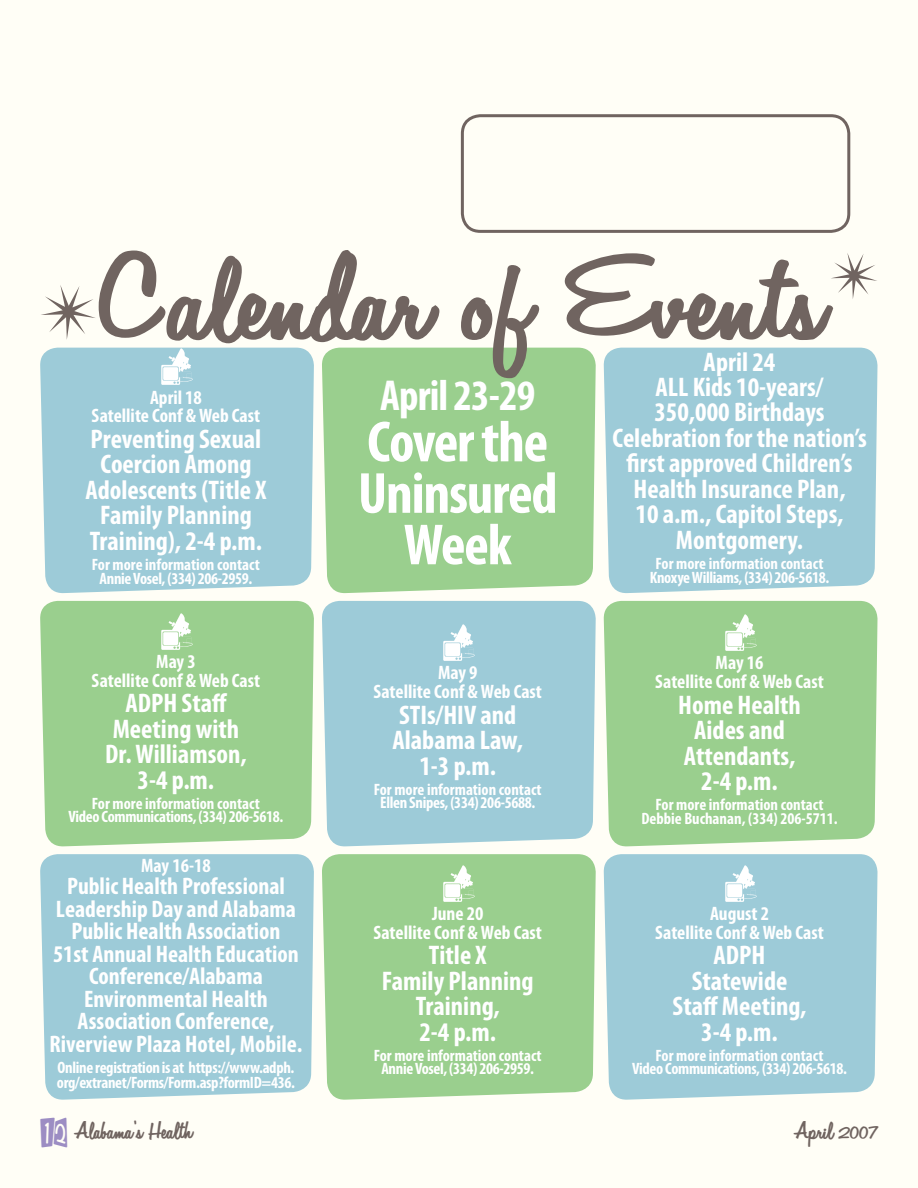
<style>
.page{position:relative;width:918px;height:1188px;background:#fffef6}
.page>*{position:absolute;margin:0;border:0;box-sizing:border-box;transform-origin:0 0}
.t1{font:88.2px "Automobile";color:#706460;scale:1.17 1}
.t2{font:700 condensed 58.5px/51.4px "Myriad Pro";letter-spacing:-.02em;color:#fff;text-align:center}
.t3{font:700 condensed 43.5px "Myriad Pro";letter-spacing:-.02em;color:#fff}
.t4{font:38.85px "Klink O Mite";color:#9c8dc3}
.t5{font:700 condensed 27px/25.5px "Myriad Pro";color:#fff;text-align:center}
.t6{font:700 condensed 24px/22.5px "Myriad Pro";color:#fff;text-align:center}
.t7{font:700 condensed 19.5px/18.8px "Myriad Pro";color:#fff;text-align:center}
.t8{font:18px "Automobile";color:#706460}
.t9{font:700 condensed 16.5px/13.6px "Myriad Pro";letter-spacing:-.015em;color:#fff;text-align:center}
</style>
<div class="page">
<div style="left:461px;top:114px;width:389px;height:119px;border:3px solid #706460;border-radius:18px"></div>
<svg style="left:41px;top:285px;width:54px;height:55px"></svg>
<svg style="left:831px;top:253px;width:46px;height:46px"></svg>
<div style="left:40px;top:348px;width:274px;height:246px;background:#9dcbd8"></div>
<img style="left:159px;top:347px;width:34px;height:40px">
<div style="left:322px;top:348px;width:274px;height:246px;background:#9acf8e"></div>
<div style="left:603px;top:348px;width:275px;height:245px;background:#9dcbd8"></div>
<div style="left:40px;top:854px;width:274px;height:246px;background:#9dcbd8"></div>
<div style="left:322px;top:854px;width:274px;height:246px;background:#9acf8e"></div>
<div style="left:603px;top:854px;width:275px;height:246px;background:#9dcbd8"></div>
<img style="left:722px;top:863px;width:35px;height:40px">
<img style="left:440px;top:863px;width:35px;height:40px">
<div style="left:40px;top:601px;width:274px;height:246px;background:#9acf8e"></div>
<img style="left:159px;top:611px;width:34px;height:40px">
<div style="left:322px;top:601px;width:274px;height:246px;background:#9dcbd8"></div>
<img style="left:440px;top:623px;width:35px;height:40px">
<div style="left:603px;top:601px;width:275px;height:246px;background:#9acf8e"></div>
<img style="left:722px;top:613px;width:35px;height:40px">
<h1 class="t1" style="left:95px;top:253px;width:624px">Calendar of Events</h1>
<h3 class="t5" style="left:612px;top:351px;width:256px">April 24<br>ALL Kids 10-years/<br>350,000 Birthdays<br>Celebration for the nation’s first approved Children’s<br>Health Insurance Plan,<br>10 a.m., Capitol Steps,<br>Montgomery.</h3>
<p class="t9" style="left:650px;top:558px;width:181px">For more information contact<br>Knoxye Williams, (334) 206-5618.</p>
<h3 class="t3" style="left:380px;top:379px;width:157px">April 23-29</h3>
<h2 class="t2" style="left:358px;top:422px;width:201px">Cover the<br>Uninsured<br>Week</h2>
<p class="t7" style="left:92px;top:390px;width:170px">April 18<br>Satellite Conf &amp; Web Cast</p>
<h3 class="t5" style="left:85px;top:429px;width:182px">Preventing Sexual<br>Coercion Among<br>Adolescents (Title X<br>Family Planning<br>Training), 2-4 p.m.</h3>
<p class="t9" style="left:92px;top:559px;width:170px">For more information contact<br>Annie Vosel, (334) 206-2959.</p>
<p class="t7" style="left:92px;top:654px;width:170px">May 3<br>Satellite Conf &amp; Web Cast</p>
<h3 class="t5" style="left:105px;top:693px;width:143px">ADPH Staff<br>Meeting with<br>Dr. Williamson,<br>3-4 p.m.</h3>
<p class="t9" style="left:69px;top:798px;width:216px">For more information contact<br>Video Communications, (334) 206-5618.</p>
<p class="t7" style="left:141px;top:858px;width:71px">May 16-18</p>
<h3 class="t6" style="left:50px;top:878px;width:254px">Public Health Professional<br>Leadership Day and Alabama<br>Public Health Association<br>51st Annual Health Education<br>Conference/Alabama<br>Environmental Health<br>Association Conference,<br>Riverview Plaza Hotel, Mobile.</h3>
<p class="t9" style="left:57px;top:1062px;width:240px;line-height:15px;text-align:left">Online registration is at https://www.adph. org/extranet/Forms/Form.asp?formID=436.</p>
<p class="t7" style="left:373px;top:665px;width:170px">May 9<br>Satellite Conf &amp; Web Cast</p>
<h3 class="t5" style="left:392px;top:705px;width:132px">STIs/HIV and<br>Alabama Law,<br>1-3 p.m.</h3>
<p class="t9" style="left:374px;top:784px;width:170px">For more information contact<br>Ellen Snipes, (334) 206-5688.</p>
<p class="t7" style="left:373px;top:906px;width:170px">June 20<br>Satellite Conf &amp; Web Cast</p>
<h3 class="t5" style="left:382px;top:945px;width:153px">Title X<br>Family Planning<br>Training,<br>2-4 p.m.</h3>
<p class="t9" style="left:374px;top:1050px;width:170px">For more information contact<br>Annie Vosel, (334) 206-2959.</p>
<p class="t7" style="left:655px;top:655px;width:170px">May 16<br>Satellite Conf &amp; Web Cast</p>
<h3 class="t5" style="left:678px;top:695px;width:124px">Home Health<br>Aides and<br>Attendants,<br>2-4 p.m.</h3>
<p class="t9" style="left:641px;top:800px;width:198px">For more information contact<br>Debbie Buchanan, (334) 206-5711.</p>
<p class="t7" style="left:655px;top:906px;width:170px">August 2<br>Satellite Conf &amp; Web Cast</p>
<h3 class="t5" style="left:673px;top:945px;width:135px">ADPH<br>Statewide<br>Staff Meeting,<br>3-4 p.m.</h3>
<p class="t9" style="left:632px;top:1050px;width:216px">For more information contact<br>Video Communications, (334) 206-5618.</p>
<h3 class="t4" style="left:40px;top:1117px;width:28px">12</h3>
<p class="t8" style="left:74px;top:1121px;width:120px">Alabama’s Health</p>
<p class="t8" style="left:794px;top:1121px;width:85px">April 2007</p>
</div>
